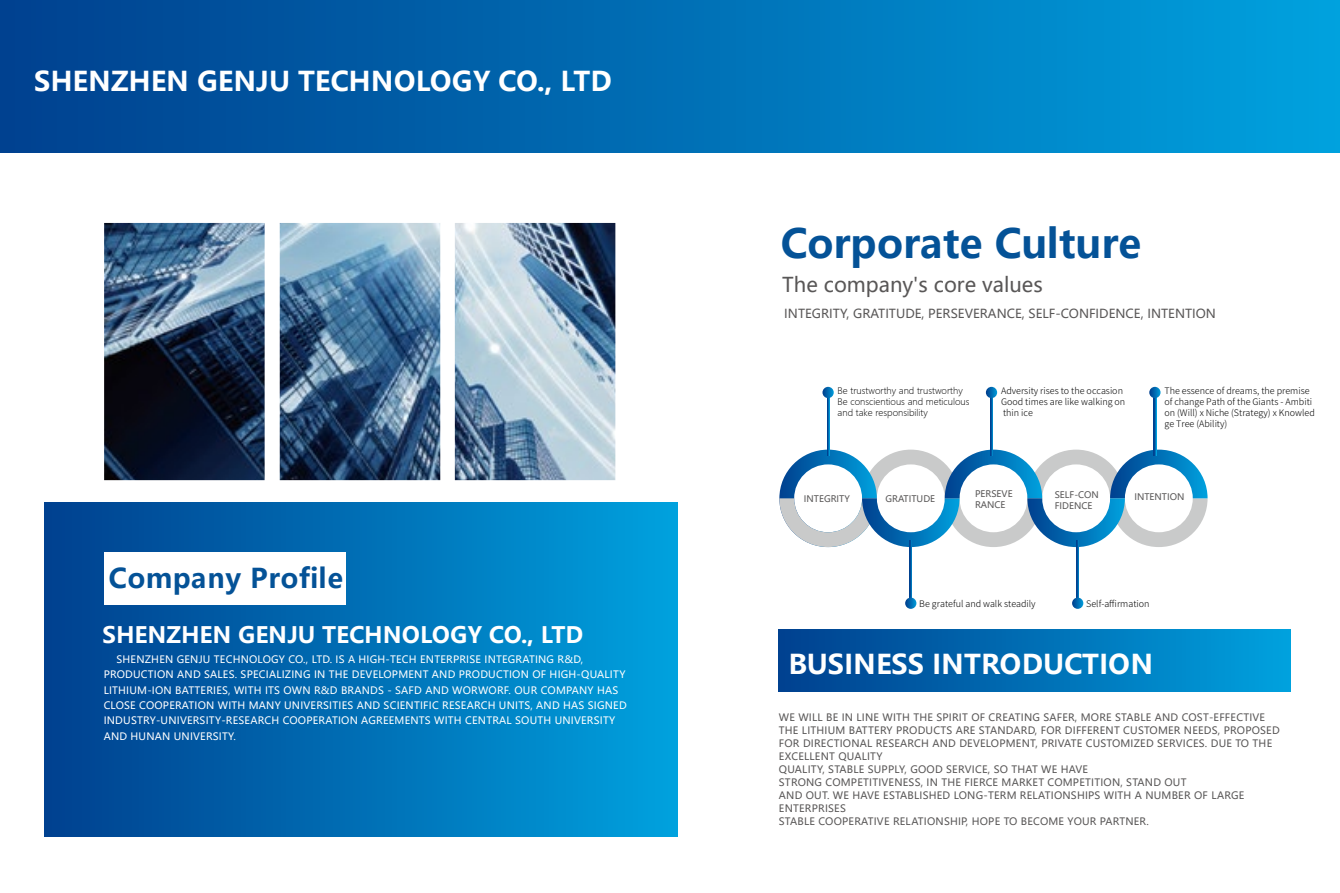
<style>
.page{position:relative;width:1340px;height:893px;background:#fff}
.page>*{position:absolute;margin:0;border:0;box-sizing:border-box;transform-origin:0 0}
.t1{font:700 39.82px "Microsoft Ya Hei";color:#045297}
.t2{font:700 27px "Microsoft Ya Hei";color:#fff}
.t3{font:700 27px "Microsoft Ya Hei";letter-spacing:.02em;color:#045297}
.t4{font:700 22.5px "Microsoft Ya Hei";color:#fff}
.t5{font:20.25px "Microsoft Ya Hei";color:#595757}
.t6{font:12.38px "Microsoft Ya Hei";color:#595757}
.t7{font:10.12px/13px "Microsoft Ya Hei";letter-spacing:.02em;color:#595757}
.t8{font:10.12px/15.3px "Microsoft Ya Hei";letter-spacing:.02em;color:#fff}
.t9{font:300 9px/10.8px "Source Han Sans CN";color:#000}
.t10{font:300 9px/10.8px "Microsoft Ya Hei";color:#000}
.t11{font:9px/10.8px "Microsoft Ya Hei";color:#595757}
</style>
<div class="page">
<div style="left:0;top:0;width:1339px;height:152px;background:linear-gradient(to right,#003f8e,#00a0dd)"></div>
<svg style="left:779px;top:450px;width:428px;height:97px"></svg>
<svg style="left:827px;top:398px;width:2px;height:57px"></svg>
<svg style="left:822px;top:387px;width:11px;height:11px"></svg>
<hr style="left:990px;top:394px;width:2px;height:61px;background:#004c99">
<svg style="left:985px;top:387px;width:12px;height:11px"></svg>
<hr style="left:1153px;top:394px;width:2px;height:61px;background:#004492">
<svg style="left:1149px;top:387px;width:11px;height:11px"></svg>
<hr style="left:909px;top:540px;width:2px;height:61px;background:#004a96">
<svg style="left:905px;top:598px;width:11px;height:11px"></svg>
<hr style="left:1076px;top:540px;width:2px;height:61px;background:#004c99">
<svg style="left:1072px;top:598px;width:11px;height:11px"></svg>
<div style="left:779px;top:630px;width:511px;height:61px;background:linear-gradient(to right,#003f8e,#00a0dd)"></div>
<div style="left:44px;top:503px;width:633px;height:333px;background:linear-gradient(to right,#003f8e,#00a0dd)"></div>
<div style="left:104px;top:552px;width:242px;height:52px;background:#fff"></div>
<img style="left:104px;top:223px;width:511px;height:257px">
<h2 class="t2" style="left:34px;top:62px;width:579px">SHENZHEN GENJU TECHNOLOGY CO., LTD</h2>
<h2 class="t3" style="left:109px;top:560px;width:236px">Company Profile</h2>
<h3 class="t4" style="left:102px;top:619px;width:482px">SHENZHEN GENJU TECHNOLOGY CO., LTD</h3>
<p class="t8" style="left:104px;top:651px;width:524px;text-indent:13px">SHENZHEN GENJU TECHNOLOGY CO., LTD. IS A HIGH-TECH ENTERPRISE INTEGRATING R&amp;D, PRODUCTION AND SALES. SPECIALIZING IN THE DEVELOPMENT AND PRODUCTION OF HIGH-QUALITY LITHIUM-ION BATTERIES, WITH ITS OWN R&amp;D BRANDS - SAFD AND WORWORF. OUR COMPANY HAS CLOSE COOPERATION WITH MANY UNIVERSITIES AND SCIENTIFIC RESEARCH UNITS, AND HAS SIGNED INDUSTRY-UNIVERSITY-RESEARCH COOPERATION AGREEMENTS WITH CENTRAL SOUTH UNIVERSITY AND HUNAN UNIVERSITY.</p>
<h1 class="t1" style="left:780px;top:215px;width:362px">Corporate Culture</h1>
<h3 class="t5" style="left:782px;top:271px;width:262px">The company's core values</h3>
<p class="t6" style="left:784px;top:305px;width:433px">INTEGRITY, GRATITUDE, PERSEVERANCE, SELF-CONFIDENCE, INTENTION</p>
<p class="t10" style="left:837px;top:385px;width:133px">Be trustworthy and trustworthy<br>Be conscientious and meticulous and take responsibility</p>
<p class="t9" style="left:1001px;top:386px;width:126px">Adversity rises to the occasion<br>Good times are like walking on thin ice</p>
<p class="t9" style="left:1164px;top:386px;width:152px">The essence of dreams, the premise of change Path of the Giants - Ambiti on (Will) x Niche (Strategy) x Knowled ge Tree (Ability)</p>
<p class="t11" style="left:804px;top:493px;width:48px">INTEGRITY</p>
<p class="t11" style="left:885px;top:493px;width:51px">GRATITUDE</p>
<p class="t11" style="left:975px;top:488px;width:39px">PERSEVE<br>RANCE</p>
<p class="t11" style="left:1054px;top:489px;width:46px">SELF-CON<br>FIDENCE</p>
<p class="t11" style="left:1134px;top:491px;width:51px">INTENTION</p>
<p class="t9" style="left:919px;top:598px;width:118px">Be grateful and walk steadily</p>
<p class="t9" style="left:1086px;top:598px;width:65px">Self-affirmation</p>
<h2 class="t2" style="left:788px;top:645px;width:366px">BUSINESS INTRODUCTION</h2>
<p class="t7" style="left:779px;top:710px;width:502px">WE WILL BE IN LINE WITH THE SPIRIT OF CREATING SAFER, MORE STABLE AND COST-EFFECTIVE THE LITHIUM BATTERY PRODUCTS ARE STANDARD, FOR DIFFERENT CUSTOMER NEEDS, PROPOSED FOR DIRECTIONAL RESEARCH AND DEVELOPMENT, PRIVATE CUSTOMIZED SERVICES. DUE TO THE EXCELLENT QUALITY<br>QUALITY, STABLE SUPPLY, GOOD SERVICE, SO THAT WE HAVE<br>STRONG COMPETITIVENESS, IN THE FIERCE MARKET COMPETITION, STAND OUT<br>AND OUT. WE HAVE ESTABLISHED LONG-TERM RELATIONSHIPS WITH A NUMBER OF LARGE ENTERPRISES<br>STABLE COOPERATIVE RELATIONSHIP, HOPE TO BECOME YOUR PARTNER.</p>
</div>
